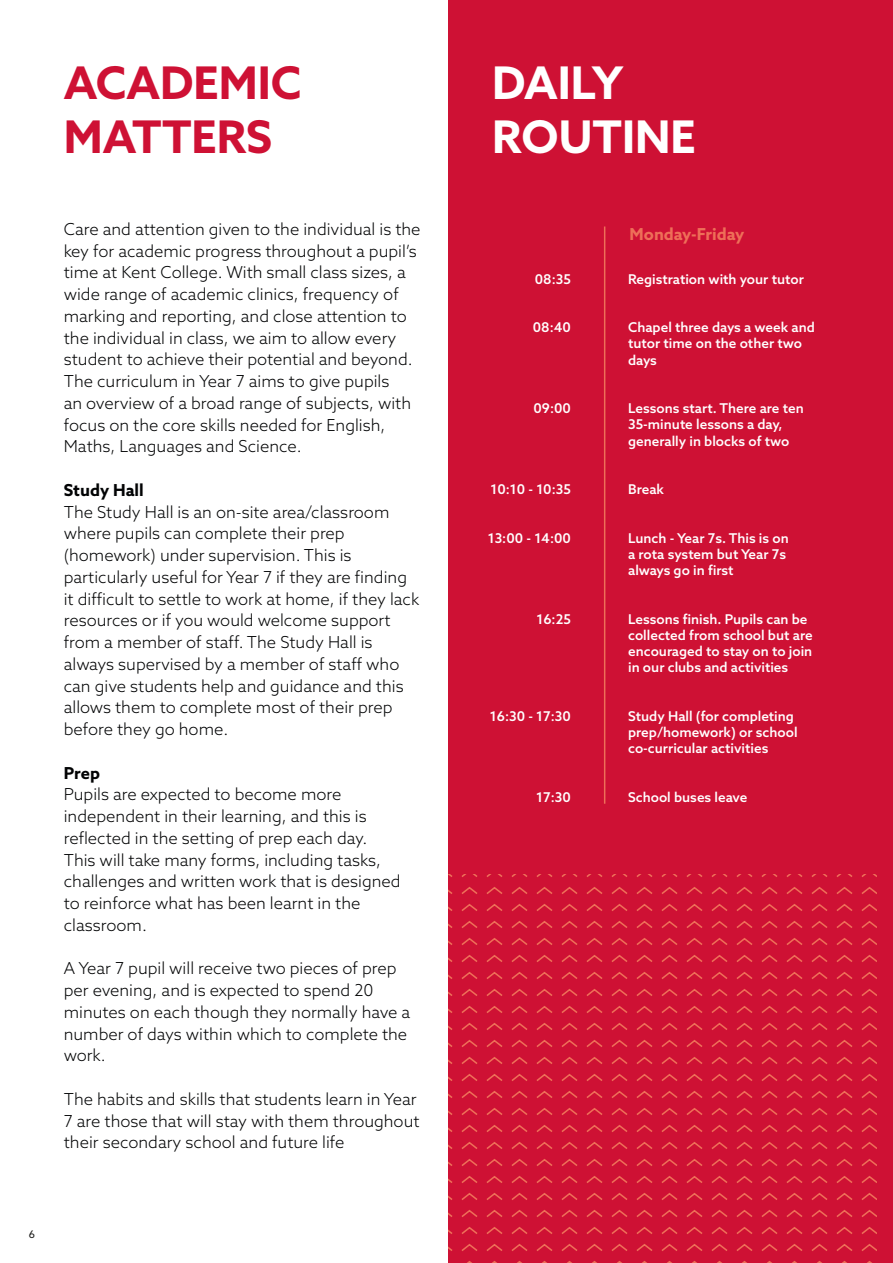
<style>
.page{position:relative;width:893px;height:1263px;background:#fff}
.page>*{position:absolute;margin:0;border:0;box-sizing:border-box;transform-origin:0 0}
.t1{font:700 45px/54px "Azo Sans";color:#ce1134}
.t2{font:700 45px/54px "Azo Sans";color:#fff}
.t3{font:300 16.5px/21.8px "Azo Sans";color:#020304}
.t4{font:700 16.5px "Azo Sans";color:#ee6f58}
.t5{font:700 16.5px "Azo Sans";color:#020304}
.t6{font:500 13.5px/16.2px "Azo Sans";color:#fff}
.t7{font:10.5px "Azo Sans";color:#1d1d1b}
</style>
<div class="page">
<div style="left:448px;top:0;width:445px;height:1263px;background:#ce1134"></div>
<hr style="left:604px;top:226px;width:1px;height:578px;background:#ee6f58">
<svg style="left:448px;top:875px;width:428px;height:388px"></svg>
<h1 class="t1" style="left:64px;top:56px;width:239px">ACADEMIC<br>MATTERS</h1>
<p class="t3" style="left:64px;top:218px;width:358px">Care and attention given to the individual is the key for academic progress throughout a pupil’s time at Kent College. With small class sizes, a wide range of academic clinics, frequency of marking and reporting, and close attention to the individual in class, we aim to allow every student to achieve their potential and beyond.<br>The curriculum in Year 7 aims to give pupils<br>an overview of a broad range of subjects, with focus on the core skills needed for English, Maths, Languages and Science.</p>
<p class="t5" style="left:64px;top:479px;width:81px">Study Hall</p>
<p class="t3" style="left:64px;top:501px;width:357px">The Study Hall is an on-site area/classroom where pupils can complete their prep (homework) under supervision. This is particularly useful for Year 7 if they are finding it difficult to settle to work at home, if they lack resources or if you would welcome support from a member of staff. The Study Hall is always supervised by a member of staff who can give students help and guidance and this allows them to complete most of their prep before they go home.</p>
<p class="t5" style="left:64px;top:762px;width:38px">Prep</p>
<p class="t3" style="left:64px;top:783px;width:338px">Pupils are expected to become more independent in their learning, and this is reflected in the setting of prep each day.<br>This will take many forms, including tasks, challenges and written work that is designed to reinforce what has been learnt in the classroom.</p>
<p class="t3" style="left:64px;top:957px;width:348px">A Year 7 pupil will receive two pieces of prep per evening, and is expected to spend 20 minutes on each though they normally have a number of days within which to complete the work.</p>
<p class="t3" style="left:64px;top:1088px;width:357px">The habits and skills that students learn in Year<br>7 are those that will stay with them throughout their secondary school and future life</p>
<p class="t7" style="left:29px;top:1227px;width:8px">6</p>
<h1 class="t2" style="left:492px;top:56px;width:205px">DAILY<br>ROUTINE</h1>
<p class="t6" style="left:535px;top:270px;width:38px">08:35</p>
<p class="t6" style="left:533px;top:319px;width:40px">08:40</p>
<p class="t6" style="left:533px;top:400px;width:39px">09:00</p>
<p class="t6" style="left:490px;top:481px;width:82px">10:10 - 10:35</p>
<p class="t6" style="left:488px;top:530px;width:85px">13:00 - 14:00</p>
<p class="t6" style="left:536px;top:611px;width:36px">16:25</p>
<p class="t6" style="left:490px;top:708px;width:83px">16:30 - 17:30</p>
<p class="t6" style="left:536px;top:789px;width:36px">17:30</p>
<p class="t4" style="left:630px;top:223px;width:116px">Monday-Friday</p>
<p class="t6" style="left:628px;top:270px;width:177px">Registration with your tutor</p>
<p class="t6" style="left:628px;top:319px;width:188px">Chapel three days a week and tutor time on the other two days</p>
<p class="t6" style="left:628px;top:400px;width:177px">Lessons start. There are ten<br>35-minute lessons a day, generally in blocks of two</p>
<p class="t6" style="left:628px;top:481px;width:37px">Break</p>
<p class="t6" style="left:628px;top:530px;width:162px">Lunch - Year 7s. This is on a rota system but Year 7s always go in first</p>
<p class="t6" style="left:628px;top:611px;width:186px">Lessons finish. Pupils can be collected from school but are encouraged to stay on to join in our clubs and activities</p>
<p class="t6" style="left:628px;top:708px;width:171px">Study Hall (for completing prep/homework) or school co-curricular activities</p>
<p class="t6" style="left:628px;top:789px;width:121px">School buses leave</p>
</div>
